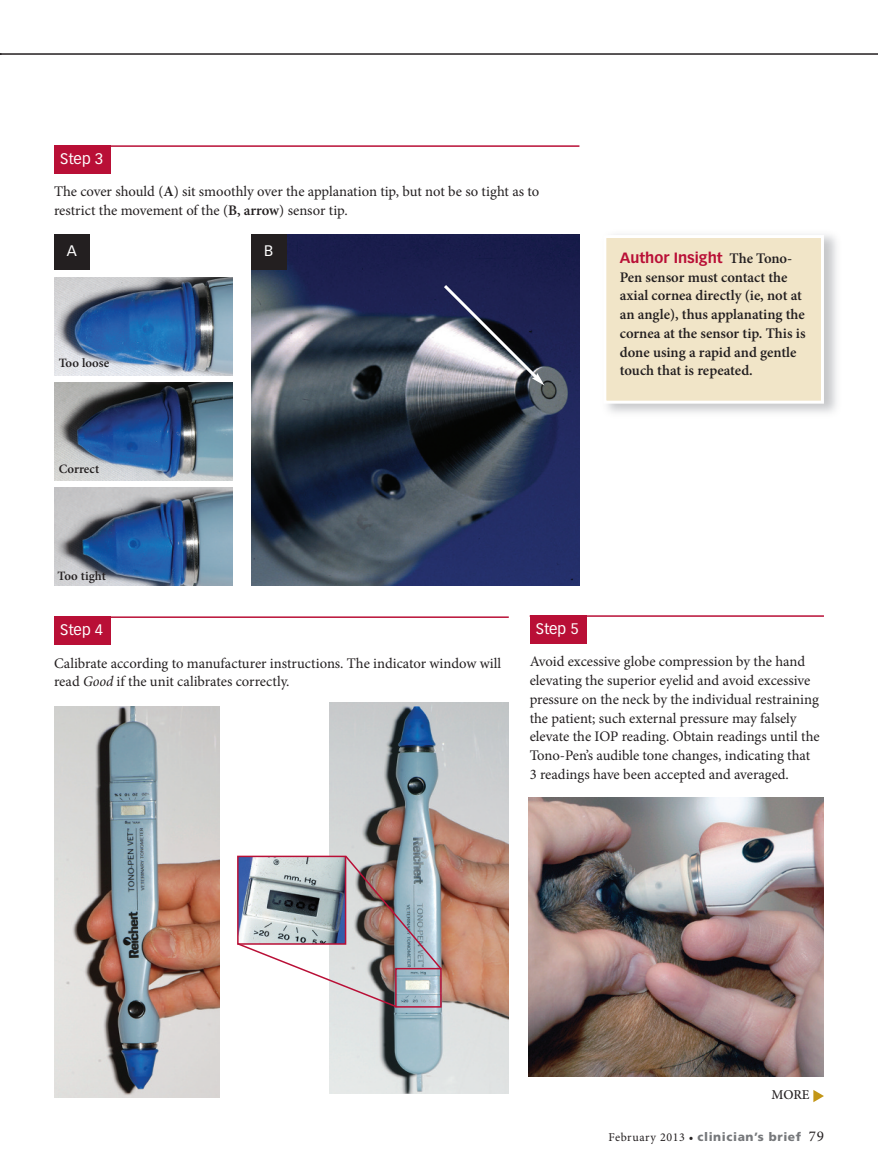
<style>
.page{position:relative;width:878px;height:1175px;background:#fff}
.page>*{position:absolute;margin:0;border:0;box-sizing:border-box;transform-origin:0 0}
.t1{font:15px "Vectora LT Std";color:#fff}
.t2{font:14.7px/18.8px "Minion Pro";color:#231f20}
.t3{font:600 14.7px/18.8px "Minion Pro";color:#231f20}
.t4{font:700 14.7px "Vectora LT Std";color:#b90f36}
.t5{font:500 13.5px "Minion Pro";color:#231f20}
.t6{font:600 12.75px "Minion Pro";color:#231f20}
.t7{font:900 12px "Frutiger";letter-spacing:.05em;color:#76787b}
.s1{font-weight:600}
.s2{font-family:"Minion Pro";font-weight:600;color:#231f20}
.s3{font-style:italic}
.s4{font-family:"Minion Pro";font-weight:400;color:#231f20}
.s5{font-family:"Minion Pro";font-weight:400;font-size:15px;color:#231f20}
</style>
<div class="page">
<hr style="left:0;top:53px;width:878px;height:2px;background:#231f20">
<img style="left:54px;top:278px;width:178px;height:97px">
<div style="left:54px;top:145px;width:57px;height:29px;background:#b90f36"></div>
<hr style="left:54px;top:145px;width:525px;height:2px;background:#b90f36">
<div style="left:54px;top:234px;width:36px;height:36px;background:#231f20"></div>
<img style="left:251px;top:234px;width:328px;height:351px">
<div style="left:251px;top:234px;width:36px;height:36px;background:#231f20"></div>
<div style="left:606px;top:238px;width:214px;height:162px;background:#f1e5c8"></div>
<div style="left:603px;top:235px;width:221px;height:169px;border:3px solid #fff"></div>
<img style="left:54px;top:707px;width:165px;height:390px">
<div style="left:529px;top:615px;width:57px;height:28px;background:#b90f36"></div>
<hr style="left:529px;top:615px;width:295px;height:2px;background:#b90f36">
<img style="left:528px;top:797px;width:295px;height:279px">
<svg style="left:813px;top:1090px;width:11px;height:12px"></svg>
<img style="left:330px;top:702px;width:178px;height:391px">
<img style="left:54px;top:383px;width:178px;height:97px">
<img style="left:54px;top:488px;width:178px;height:97px">
<svg style="left:441px;top:282px;width:103px;height:103px;background:#64667e"></svg>
<img style="left:237px;top:854px;width:206px;height:154px">
<div style="left:395px;top:968px;width:46px;height:39px;border:2px solid #b90f36"></div>
<div style="left:54px;top:616px;width:57px;height:29px;background:#b90f36"></div>
<hr style="left:54px;top:616px;width:454px;height:2px;background:#b90f36">
<p class="t1" style="left:60px;top:152px;width:45px">Step 3</p>
<p class="t2" style="left:54px;top:184px;width:486px">The cover should (<span class="s1">A</span>) sit smoothly over the applanation tip, but not be so tight as to restrict the movement of the (<span class="s1">B, arrow</span>) sensor tip.</p>
<p class="t1" style="left:67px;top:244px;width:12px">A</p>
<p class="t1" style="left:264px;top:245px;width:11px">B</p>
<p class="t6" style="left:59px;top:358px;width:52px">Too loose</p>
<p class="t6" style="left:59px;top:464px;width:42px">Correct</p>
<p class="t6" style="left:58px;top:571px;width:50px">Too tight</p>
<p class="t1" style="left:60px;top:623px;width:45px">Step 4</p>
<p class="t1" style="left:535px;top:622px;width:45px">Step 5</p>
<p class="t4" style="left:620px;top:251px;width:174px">Author Insight <span class="s2">The Tono-</span></p>
<p class="t3" style="left:619px;top:269px;width:187px">Pen sensor must contact the axial cornea directly (ie, not at an angle), thus applanating the cornea at the sensor tip. This is done using a rapid and gentle touch that is repeated.</p>
<p class="t2" style="left:54px;top:654px;width:449px">Calibrate according to manufacturer instructions. The indicator window will read <span class="s3">Good</span> if the unit calibrates correctly.</p>
<p class="t2" style="left:529px;top:653px;width:291px">Avoid excessive globe compression by the hand elevating the superior eyelid and avoid excessive pressure on the neck by the individual restraining the patient; such external pressure may falsely elevate the IOP reading. Obtain readings until the Tono-Pen’s audible tone changes, indicating that 3 readings have been accepted and averaged.</p>
<p class="t5" style="left:771px;top:1089px;width:40px">MORE</p>
<p class="t7" style="left:608px;top:1131px;width:217px"><span class="s4">February 2013 •</span> clinician’s brief <span class="s5">79</span></p>
</div>
